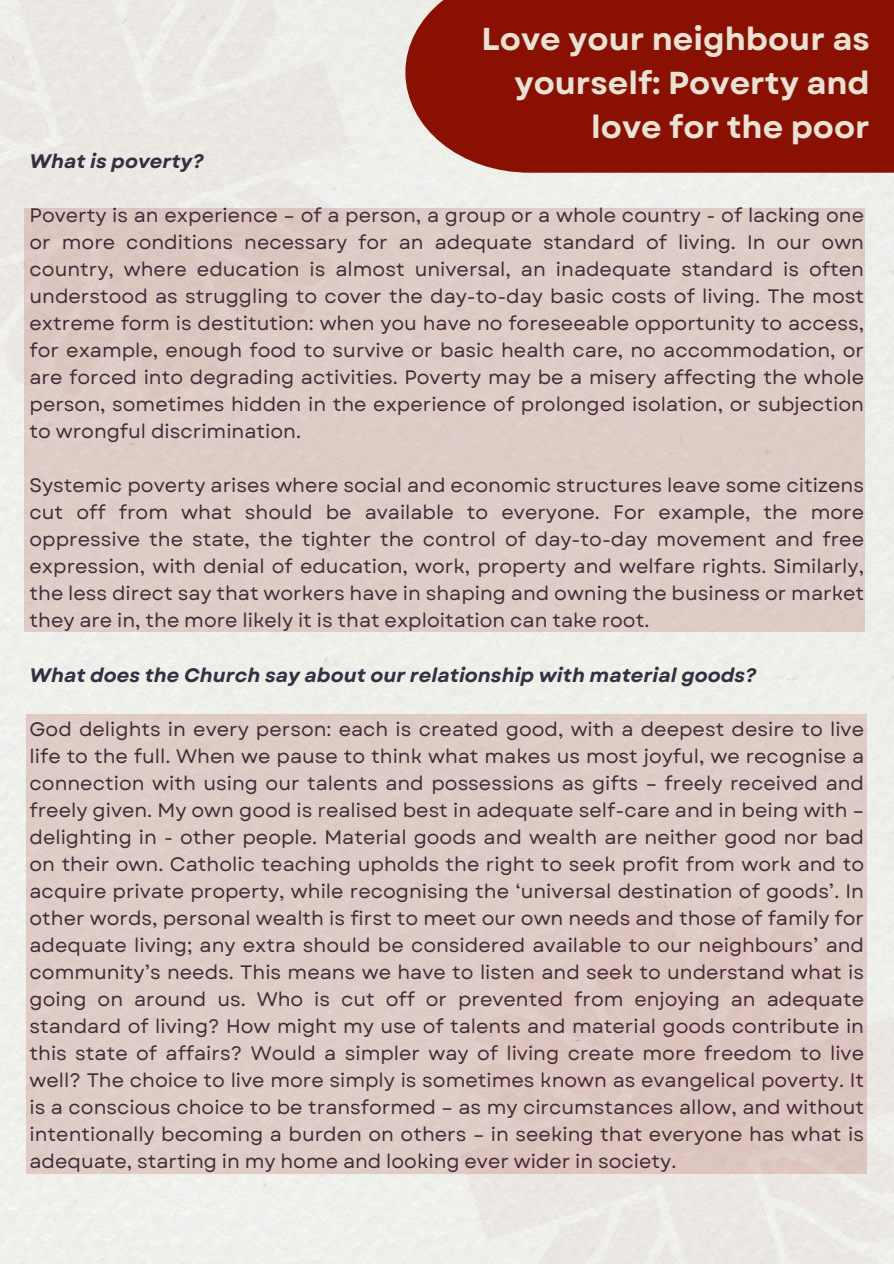
<style>
.page{position:relative;width:894px;height:1264px;background:#fff}
.page>*{position:absolute;margin:0;border:0;box-sizing:border-box;transform-origin:0 0}
.t1{font:700 31.65px/44.1px "Garet";color:#e6e3d3;text-align:right}
.t2{font:19.5px/27px "Garet";color:#352f42;text-align:justify}
.t3{font:italic 700 19.5px "Garet";color:#352f42}
</style>
<div class="page">
<div style="left:0;top:173px;width:893px;height:1090px;background:#eff0eb"></div>
<div style="left:405px;top:0;width:488px;height:173px;background:#8a1002"></div>
<div style="left:0;top:0;width:405px;height:457px;background:#ece8e4"></div>
<div style="left:24px;top:208px;width:839px;height:423px;background:#deccc6"></div>
<div style="left:27px;top:714px;width:839px;height:460px;background:#dfccc6"></div>
<img style="left:405px;top:844px;width:488px;height:419px">
<p class="t1" style="left:481px;top:17px;width:389px">Love your neighbour as yourself: Poverty and love for the poor</p>
<h1 class="t3" style="left:30px;top:147px;width:176px">What is poverty?</h1>
<h2 class="t2" style="left:30px;top:202px;width:835px">Poverty is an experience – of a person, a group or a whole country - of lacking one or more conditions necessary for an adequate standard of living. In our own country, where education is almost universal, an inadequate standard is often understood as struggling to cover the day-to-day basic costs of living. The most extreme form is destitution: when you have no foreseeable opportunity to access, for example, enough food to survive or basic health care, no accommodation, or are forced into degrading activities. Poverty may be a misery affecting the whole person, sometimes hidden in the experience of prolonged isolation, or subjection to wrongful discrimination.</h2>
<p class="t2" style="left:30px;top:472px;width:835px">Systemic poverty arises where social and economic structures leave some citizens cut off from what should be available to everyone. For example, the more oppressive the state, the tighter the control of day-to-day movement and free expression, with denial of education, work, property and welfare rights. Similarly, the less direct say that workers have in shaping and owning the business or market they are in, the more likely it is that exploitation can take root.</p>
<p class="t3" style="left:30px;top:660px;width:728px">What does the Church say about our relationship with material goods?</p>
<h2 class="t2" style="left:30px;top:715px;width:835px">God delights in every person: each is created good, with a deepest desire to live life to the full. When we pause to think what makes us most joyful, we recognise a connection with using our talents and possessions as gifts – freely received and freely given. My own good is realised best in adequate self-care and in being with – delighting in - other people. Material goods and wealth are neither good nor bad on their own. Catholic teaching upholds the right to seek profit from work and to acquire private property, while recognising the ‘universal destination of goods’. In other words, personal wealth is first to meet our own needs and those of family for adequate living; any extra should be considered available to our neighbours’ and community’s needs. This means we have to listen and seek to understand what is going on around us. Who is cut off or prevented from enjoying an adequate standard of living? How might my use of talents and material goods contribute in this state of affairs? Would a simpler way of living create more freedom to live well? The choice to live more simply is sometimes known as evangelical poverty. It is a conscious choice to be transformed – as my circumstances allow, and without intentionally becoming a burden on others – in seeking that everyone has what is adequate, starting in my home and looking ever wider in society.</h2>
</div>
